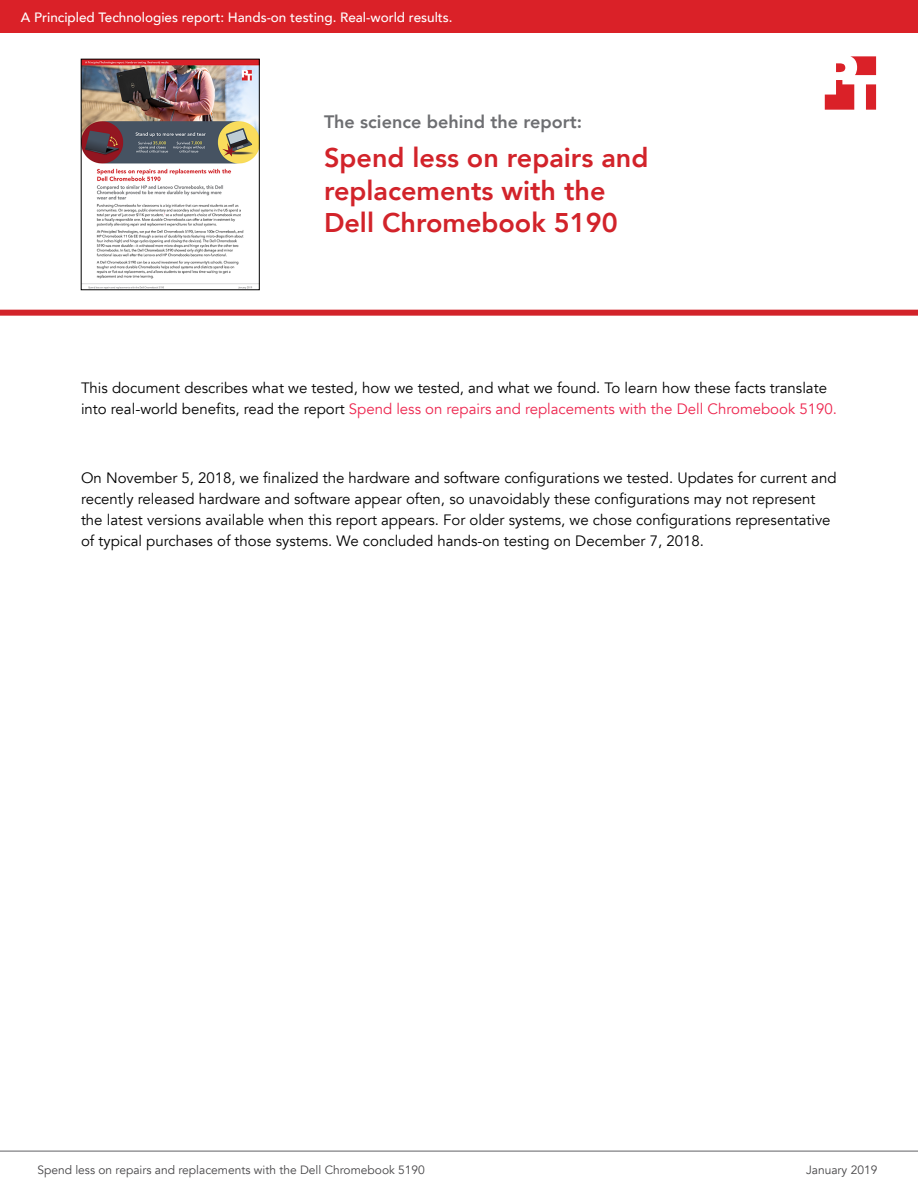
<style>
.page{position:relative;width:918px;height:1188px;background:#fff}
.page>*{position:absolute;margin:0;border:0;box-sizing:border-box;transform-origin:0 0}
.t1{font:800 27px/32.4px "Avenir";color:#d2232a}
.t2{font:800 18px "Avenir";color:#6d6e71}
.t3{font:15px/21px "Avenir";color:#000}
.t4{font:500 13.5px "Avenir";color:#fff}
.t5{font:12px "Avenir";color:#464547}
.s1{color:#ed254e}
</style>
<div class="page">
<img style="left:81px;top:59px;width:179px;height:231px">
<div style="left:0;top:310px;width:918px;height:6px;background:#d2232a"></div>
<svg style="left:825px;top:56px;width:51px;height:54px"></svg>
<hr style="left:0;top:1151px;width:918px;height:1px;background:#616264">
<div style="left:0;top:0;width:918px;height:32px;background:#da2128"></div>
<p class="t4" style="left:21px;top:6px;width:433px">A Principled Technologies report: Hands-on testing. Real-world results.</p>
<p class="t2" style="left:324px;top:108px;width:260px">The science behind the report:</p>
<h1 class="t1" style="left:324px;top:142px;width:326px">Spend less on repairs and replacements with the<br>Dell Chromebook 5190</h1>
<p class="t3" style="left:81px;top:378px;width:757px">This document describes what we tested, how we tested, and what we found. To learn how these facts translate into real-world benefits, read the report <span class="s1">Spend less on repairs and replacements with the Dell Chromebook 5190.</span></p>
<p class="t3" style="left:81px;top:468px;width:757px">On November 5, 2018, we finalized the hardware and software configurations we tested. Updates for current and recently released hardware and software appear often, so unavoidably these configurations may not represent the latest versions available when this report appears. For older systems, we chose configurations representative of typical purchases of those systems. We concluded hands-on testing on December 7, 2018.</p>
<p class="t5" style="left:37px;top:1163px;width:389px">Spend less on repairs and replacements with the Dell Chromebook 5190</p>
<p class="t5" style="left:806px;top:1163px;width:73px">January 2019</p>
</div>
